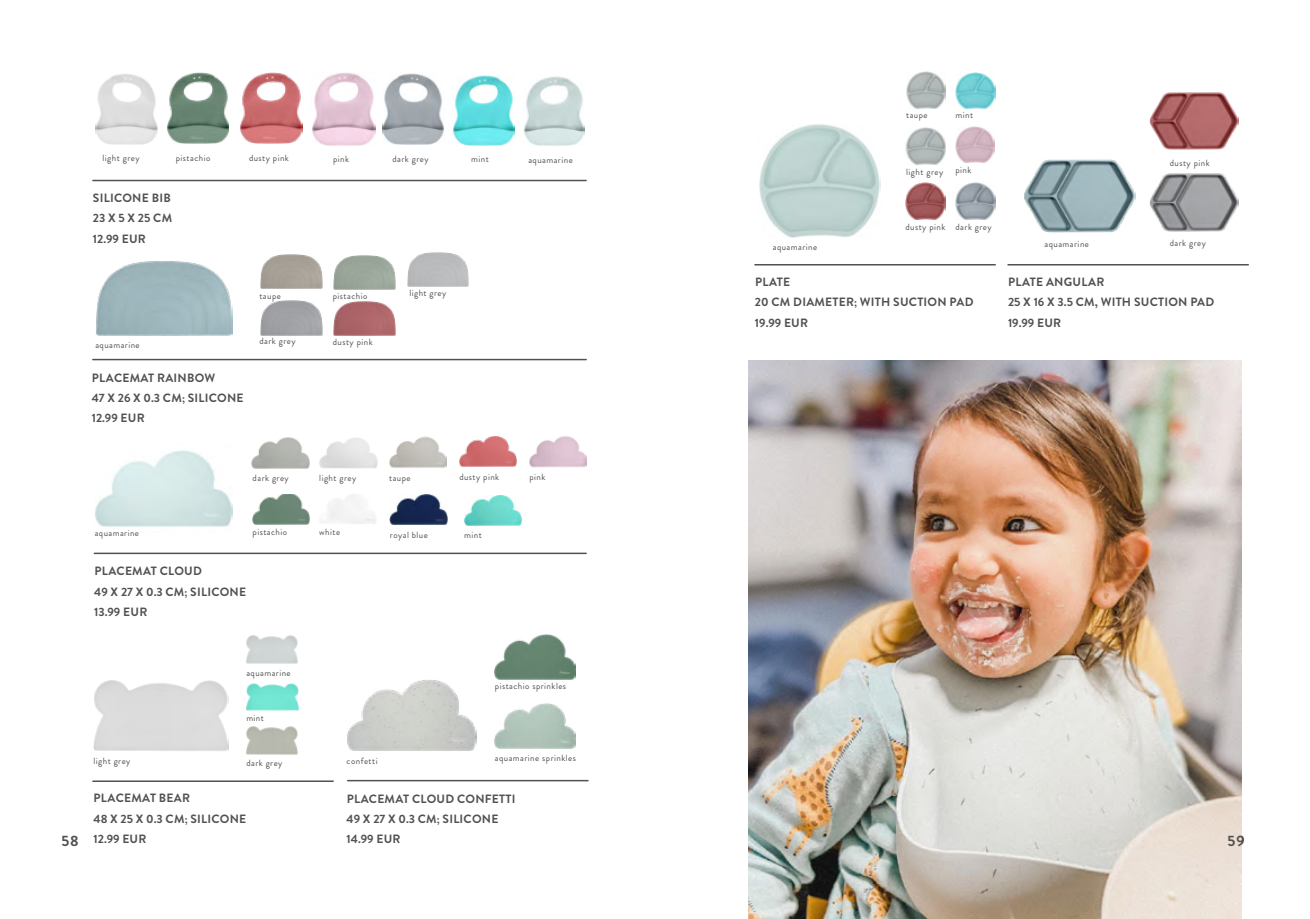
<style>
.page{position:relative;width:1310px;height:919px;background:#fff}
.page>*{position:absolute;margin:0;border:0;box-sizing:border-box;transform-origin:0 0}
.t1{font:700 15px "Brandon Grotesque";color:#525152}
.t2{font:700 12px/20.4px "Brandon Grotesque";letter-spacing:.02em;color:#525152}
.t3{font:9px "Brandon Grotesque";letter-spacing:.05em;color:#525152}
</style>
<div class="page">
<hr style="left:94px;top:552px;width:492px;height:2px;background:#525152">
<img style="left:95px;top:450px;width:138px;height:77px">
<img style="left:389px;top:436px;width:58px;height:32px">
<img style="left:529px;top:436px;width:58px;height:32px">
<img style="left:252px;top:437px;width:58px;height:31px">
<img style="left:320px;top:438px;width:57px;height:30px">
<img style="left:464px;top:495px;width:57px;height:30px">
<img style="left:390px;top:494px;width:57px;height:30px">
<img style="left:252px;top:494px;width:58px;height:30px">
<img style="left:460px;top:436px;width:57px;height:30px">
<hr style="left:93px;top:359px;width:493px;height:1px;background:#525152">
<hr style="left:93px;top:780px;width:240px;height:1px;background:#525152">
<img style="left:247px;top:727px;width:51px;height:27px">
<img style="left:247px;top:636px;width:51px;height:27px">
<img style="left:246px;top:683px;width:52px;height:27px">
<hr style="left:348px;top:779px;width:240px;height:2px;background:#525152">
<img style="left:347px;top:680px;width:129px;height:70px">
<img style="left:495px;top:634px;width:81px;height:45px">
<img style="left:495px;top:703px;width:81px;height:45px">
<img style="left:93px;top:680px;width:136px;height:71px">
<img style="left:334px;top:301px;width:61px;height:34px">
<img style="left:334px;top:255px;width:61px;height:34px">
<img style="left:407px;top:253px;width:62px;height:34px">
<img style="left:96px;top:261px;width:136px;height:75px">
<img style="left:260px;top:254px;width:62px;height:35px">
<img style="left:260px;top:301px;width:62px;height:34px">
<hr style="left:93px;top:180px;width:493px;height:1px;background:#525152">
<img style="left:524px;top:76px;width:60px;height:69px">
<img style="left:383px;top:73px;width:61px;height:71px">
<img style="left:96px;top:74px;width:62px;height:70px">
<img style="left:312px;top:72px;width:63px;height:73px">
<img style="left:452px;top:75px;width:62px;height:70px">
<img style="left:167px;top:72px;width:62px;height:72px">
<img style="left:240px;top:72px;width:63px;height:72px">
<hr style="left:755px;top:264px;width:240px;height:1px;background:#525152">
<img style="left:956px;top:127px;width:38px;height:36px">
<img style="left:955px;top:72px;width:40px;height:37px">
<img style="left:955px;top:182px;width:40px;height:37px">
<img style="left:906px;top:72px;width:39px;height:36px">
<img style="left:905px;top:128px;width:41px;height:37px">
<hr style="left:1008px;top:264px;width:240px;height:1px;background:#525152">
<img style="left:1024px;top:159px;width:112px;height:74px">
<img style="left:1149px;top:92px;width:89px;height:58px">
<img style="left:1149px;top:173px;width:89px;height:58px">
<img style="left:905px;top:182px;width:40px;height:37px">
<img style="left:759px;top:124px;width:121px;height:113px">
<img style="left:748px;top:360px;width:494px;height:558px">
<p class="t3" style="left:103px;top:152px;width:38px">light grey</p>
<p class="t3" style="left:176px;top:151px;width:36px">pistachio</p>
<p class="t3" style="left:249px;top:151px;width:41px">dusty pink</p>
<p class="t3" style="left:333px;top:152px;width:18px">pink</p>
<p class="t3" style="left:392px;top:152px;width:38px">dark grey</p>
<p class="t3" style="left:471px;top:152px;width:19px">mint</p>
<p class="t3" style="left:528px;top:153px;width:46px">aquamarine</p>
<h2 class="t2" style="left:93px;top:188px;width:81px;text-align:justify">SILICONE BIB 23 X 5 X 25 CM 12.99 EUR</h2>
<p class="t3" style="left:95px;top:338px;width:46px">aquamarine</p>
<h2 class="t2" style="left:92px;top:367px;width:153px">PLACEMAT RAINBOW<br>47 X 26 X 0.3 CM; SILICONE<br>12.99 EUR</h2>
<p class="t3" style="left:259px;top:290px;width:23px">taupe</p>
<p class="t3" style="left:259px;top:335px;width:38px">dark grey</p>
<p class="t3" style="left:333px;top:290px;width:36px">pistachio</p>
<p class="t3" style="left:409px;top:287px;width:38px">light grey</p>
<p class="t3" style="left:333px;top:336px;width:41px">dusty pink</p>
<p class="t3" style="left:253px;top:472px;width:38px">dark grey</p>
<p class="t3" style="left:319px;top:472px;width:38px">light grey</p>
<p class="t3" style="left:389px;top:471px;width:23px">taupe</p>
<p class="t3" style="left:459px;top:471px;width:41px">dusty pink</p>
<p class="t3" style="left:529px;top:471px;width:18px">pink</p>
<p class="t3" style="left:253px;top:526px;width:36px">pistachio</p>
<p class="t3" style="left:319px;top:526px;width:22px">white</p>
<p class="t3" style="left:95px;top:527px;width:46px">aquamarine</p>
<p class="t3" style="left:390px;top:529px;width:39px">royal blue</p>
<h2 class="t2" style="left:94px;top:561px;width:153px">PLACEMAT CLOUD<br>49 X 27 X 0.3 CM; SILICONE<br>13.99 EUR</h2>
<p class="t3" style="left:464px;top:529px;width:19px">mint</p>
<h1 class="t1" style="left:62px;top:830px;width:19px">58</h1>
<p class="t3" style="left:93px;top:754px;width:38px">light grey</p>
<p class="t3" style="left:246px;top:666px;width:46px">aquamarine</p>
<p class="t3" style="left:246px;top:711px;width:19px">mint</p>
<p class="t3" style="left:246px;top:756px;width:38px">dark grey</p>
<h2 class="t2" style="left:93px;top:788px;width:154px">PLACEMAT BEAR<br>48 X 25 X 0.3 CM; SILICONE<br>12.99 EUR</h2>
<p class="t3" style="left:347px;top:754px;width:32px">confetti</p>
<p class="t3" style="left:495px;top:679px;width:73px">pistachio sprinkles</p>
<p class="t3" style="left:495px;top:751px;width:83px">aquamarine sprinkles</p>
<h2 class="t2" style="left:347px;top:788px;width:170px">PLACEMAT CLOUD CONFETTI<br>49 X 27 X 0.3 CM; SILICONE<br>14.99 EUR</h2>
<p class="t3" style="left:906px;top:109px;width:23px">taupe</p>
<p class="t3" style="left:955px;top:109px;width:19px">mint</p>
<p class="t3" style="left:906px;top:165px;width:38px">light grey</p>
<p class="t3" style="left:955px;top:163px;width:18px">pink</p>
<p class="t3" style="left:1169px;top:157px;width:41px">dusty pink</p>
<p class="t3" style="left:773px;top:240px;width:46px">aquamarine</p>
<p class="t3" style="left:905px;top:220px;width:41px">dusty pink</p>
<p class="t3" style="left:955px;top:220px;width:38px">dark grey</p>
<h2 class="t2" style="left:755px;top:272px;width:220px">PLATE<br>20 CM DIAMETER; WITH SUCTION PAD<br>19.99 EUR</h2>
<p class="t3" style="left:1044px;top:238px;width:46px">aquamarine</p>
<p class="t3" style="left:1169px;top:237px;width:38px">dark grey</p>
<h2 class="t2" style="left:1008px;top:272px;width:208px">PLATE ANGULAR<br>25 X 16 X 3.5 CM, WITH SUCTION PAD<br>19.99 EUR</h2>
<h1 class="t1" style="left:1227px;top:830px;width:18px">59</h1>
</div>
